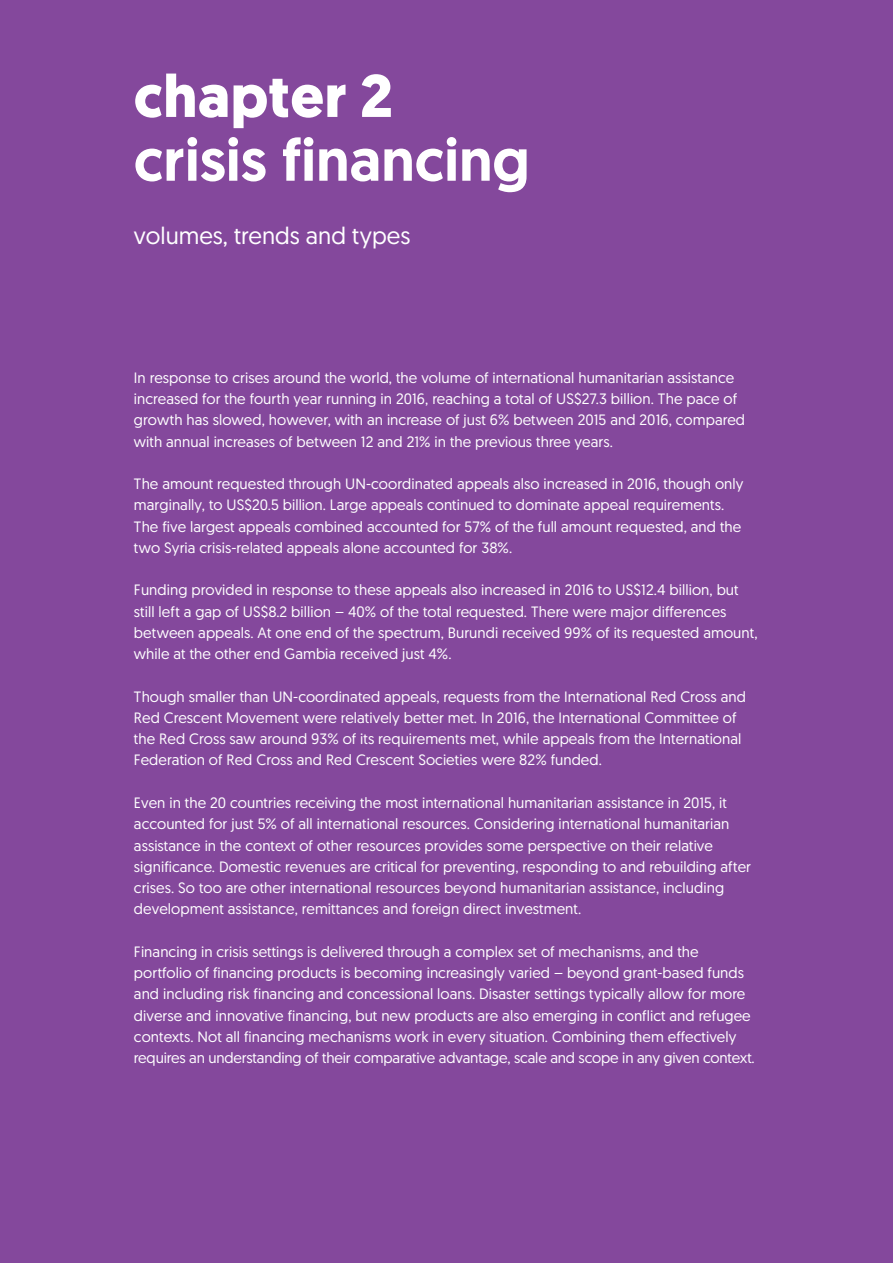
<style>
.page{position:relative;width:893px;height:1263px;background:#84489c}
.page>*{position:absolute;margin:0;border:0;box-sizing:border-box;transform-origin:0 0}
.t1{font:700 72px "Geomanist";color:#fff}
.Chapter_number{font:700 60px "Geomanist";letter-spacing:.005em;color:#fff}
.Chapter_title{font:500 60px "Geomanist";color:#fff}
.Chapter_title-2{font:24px "Geomanist";color:#fff}
.Body_text{font:15px/21.3px "Geomanist";letter-spacing:.005em;color:#fff}
</style>
<div class="page">
<p class="Chapter_number" style="left:134px;top:56px;width:261px">chapter 2</p>
<p class="Chapter_title" style="left:134px;top:120px;width:397px">crisis financing</p>
<p class="Chapter_title-2" style="left:134px;top:220px;width:278px">volumes, trends and types</p>
<p class="Body_text" style="left:134px;top:366px;width:613px">In response to crises around the world, the volume of international humanitarian assistance increased for the fourth year running in 2016, reaching a total of US$27.3 billion. The pace of growth has slowed, however, with an increase of just 6% between 2015 and 2016, compared with annual increases of between 12 and 21% in the previous three years.</p>
<p class="Body_text" style="left:134px;top:473px;width:611px">The amount requested through UN-coordinated appeals also increased in 2016, though only marginally, to US$20.5 billion. Large appeals continued to dominate appeal requirements.<br>The five largest appeals combined accounted for 57% of the full amount requested, and the two Syria crisis-related appeals alone accounted for 38%.</p>
<p class="Body_text" style="left:134px;top:579px;width:625px">Funding provided in response to these appeals also increased in 2016 to US$12.4 billion, but still left a gap of US$8.2 billion – 40% of the total requested. There were major differences between appeals. At one end of the spectrum, Burundi received 99% of its requested amount, while at the other end Gambia received just 4%.</p>
<p class="Body_text" style="left:134px;top:685px;width:613px">Though smaller than UN-coordinated appeals, requests from the International Red Cross and Red Crescent Movement were relatively better met. In 2016, the International Committee of the Red Cross saw around 93% of its requirements met, while appeals from the International Federation of Red Cross and Red Crescent Societies were 82% funded.</p>
<p class="Body_text" style="left:134px;top:792px;width:619px">Even in the 20 countries receiving the most international humanitarian assistance in 2015, it accounted for just 5% of all international resources. Considering international humanitarian assistance in the context of other resources provides some perspective on their relative significance. Domestic revenues are critical for preventing, responding to and rebuilding after crises. So too are other international resources beyond humanitarian assistance, including development assistance, remittances and foreign direct investment.</p>
<p class="Body_text" style="left:134px;top:940px;width:622px">Financing in crisis settings is delivered through a complex set of mechanisms, and the portfolio of financing products is becoming increasingly varied – beyond grant-based funds and including risk financing and concessional loans. Disaster settings typically allow for more diverse and innovative financing, but new products are also emerging in conflict and refugee contexts. Not all financing mechanisms work in every situation. Combining them effectively requires an understanding of their comparative advantage, scale and scope in any given context.</p>
<h1 class="t1" style="left:222px;top:809px;width:27px">1</h1>
<h2 class="Chapter_number" style="left:222px;top:948px;width:226px">heading</h2>
<h3 class="Chapter_title-2" style="left:222px;top:1050px;width:213px">chapter subheading</h3>
</div>
